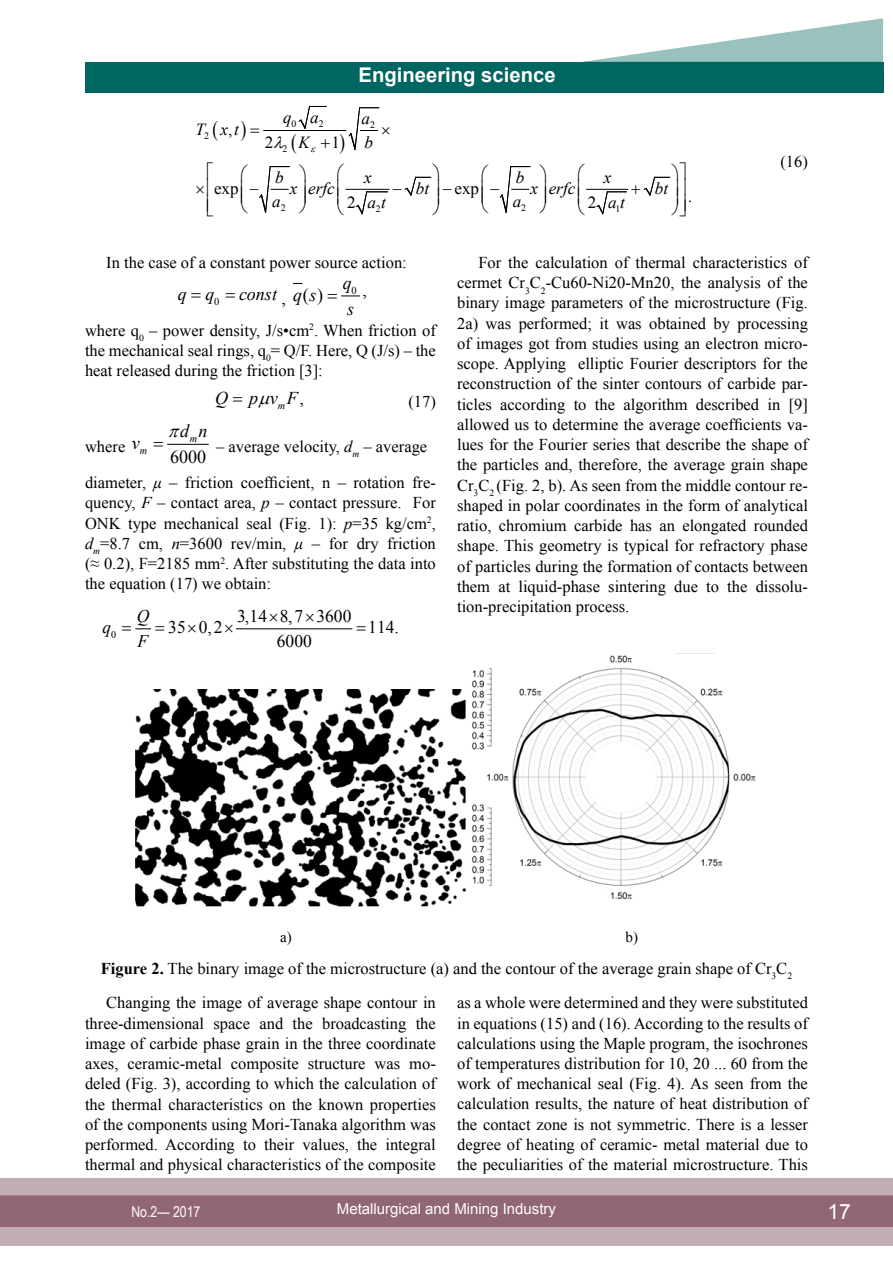
<style>
.page{position:relative;width:893px;height:1263px;background:#fff}
.page>*{position:absolute;margin:0;border:0;box-sizing:border-box;transform-origin:0 0}
.t1{font:21px "Arial";color:#fff}
.t2{font:700 20.25px "Arial";color:#fff}
.t3{font:18.3px "Times New Roman";color:#000}
.t4{font:italic 18.3px/26.1px "Times New Roman";color:#000}
.t5{font:italic 18px "Times New Roman";color:#000}
.t6{font:18px "Times New Roman";color:#000}
.t7{font:17.85px "Times New Roman";color:#000}
.t8{font:italic 17.85px "Times New Roman";color:#000}
.t9{font:italic 16.95px "Times New Roman";color:#000}
.t10{font:16.95px "Times New Roman";letter-spacing:-.005em;color:#000}
.t11{font:16.5px/20.2px "Times New Roman";color:#000;text-align:justify}
.t12{font:15px "Arial";color:#fff}
.t13{font:15px "Arial Narrow";color:#fff}
.t14{font:15px "Times New Roman";color:#000}
.t15{font:15px "Minion Pro";color:#000}
.t16{font:italic 10.65px "Times New Roman";color:#000}
.t17{font:10.65px "Times New Roman";color:#000}
.t18{font:10.35px "Times New Roman";color:#000}
.t19{font:9.75px "Times New Roman";color:#000}
.s1{font-style:normal}
.s2{font-size:18.3px}
.s3{font-style:italic}
.s4{font-weight:700}
</style>
<div class="page">
<div style="left:0;top:1178px;width:893px;height:68px;background:#c3adb4"></div>
<div style="left:0;top:1195px;width:893px;height:32px;background:#916774;border:2px solid #916774"></div>
<div style="left:85px;top:62px;width:798px;height:30px;background:#006661"></div>
<svg style="left:583px;top:18px;width:300px;height:44px"></svg>
<hr style="left:264px;top:130px;width:82px;height:1px;background:#000">
<hr style="left:346px;top:189px;width:43px;height:1px;background:#000">
<hr style="left:587px;top:189px;width:41px;height:1px;background:#000">
<hr style="left:168px;top:444px;width:40px;height:1px;background:#000">
<hr style="left:237px;top:628px;width:115px;height:1px;background:#000">
<img style="left:135px;top:653px;width:621px;height:254px">
<svg style="left:346px;top:107px;width:34px;height:44px"></svg>
<svg style="left:298px;top:106px;width:29px;height:23px"></svg>
<svg style="left:596px;top:176px;width:75px;height:39px"></svg>
<svg style="left:341px;top:295px;width:18px;height:2px"></svg>
<svg style="left:167px;top:443px;width:13px;height:2px"></svg>
<svg style="left:135px;top:628px;width:17px;height:2px"></svg>
<svg style="left:259px;top:166px;width:30px;height:47px"></svg>
<svg style="left:356px;top:176px;width:76px;height:39px"></svg>
<svg style="left:499px;top:166px;width:31px;height:47px"></svg>
<p class="t2" style="left:359px;top:61px;width:198px">Engineering science</p>
<p class="t9" style="left:196px;top:117px;width:45px">T xt</p>
<p class="t19" style="left:204px;top:129px;width:6px">2</p>
<p class="t10" style="left:228px;top:118px;width:6px">,</p>
<p class="t9" style="left:283px;top:105px;width:37px">q a</p>
<p class="t9" style="left:362px;top:107px;width:10px">a</p>
<p class="t19" style="left:292px;top:117px;width:6px">0</p>
<p class="t19" style="left:319px;top:117px;width:6px">2</p>
<p class="t19" style="left:370px;top:119px;width:6px">2</p>
<p class="t9" style="left:299px;top:131px;width:13px">K</p>
<p class="t9" style="left:365px;top:131px;width:10px">b</p>
<p class="t10" style="left:265px;top:131px;width:10px">2</p>
<p class="t10" style="left:331px;top:131px;width:10px">1</p>
<p class="t19" style="left:283px;top:142px;width:6px">2</p>
<p class="t9" style="left:275px;top:166px;width:10px">b</p>
<p class="t9" style="left:364px;top:166px;width:9px">x</p>
<p class="t9" style="left:516px;top:166px;width:10px">b</p>
<p class="t9" style="left:604px;top:166px;width:9px">x</p>
<p class="t9" style="left:290px;top:176px;width:46px">x erfc</p>
<p class="t9" style="left:416px;top:176px;width:15px">bt</p>
<p class="t9" style="left:531px;top:176px;width:46px">x erfc</p>
<p class="t9" style="left:655px;top:176px;width:15px">bt</p>
<p class="t9" style="left:272px;top:189px;width:10px">a</p>
<p class="t9" style="left:513px;top:189px;width:10px">a</p>
<p class="t10" style="left:214px;top:176px;width:26px">exp</p>
<p class="t10" style="left:443px;top:176px;width:38px">−exp</p>
<p class="t10" style="left:347px;top:191px;width:10px">2</p>
<p class="t10" style="left:588px;top:191px;width:10px">2</p>
<p class="t9" style="left:367px;top:191px;width:20px">a t</p>
<p class="t9" style="left:608px;top:191px;width:18px">at</p>
<p class="t19" style="left:281px;top:201px;width:6px">2</p>
<p class="t19" style="left:521px;top:201px;width:6px">2</p>
<p class="t19" style="left:376px;top:203px;width:6px">2</p>
<p class="t19" style="left:615px;top:203px;width:6px">1</p>
<p class="t15" style="left:688px;top:188px;width:5px">.</p>
<p class="t11" style="left:780px;top:151px;width:29px">(16)</p>
<p class="t11" style="left:106px;top:252px;width:302px">In the case of a constant power source action:</p>
<p class="t18" style="left:214px;top:294px;width:7px">0</p>
<p class="t3" style="left:303px;top:282px;width:22px">( )</p>
<p class="t4" style="left:343px;top:269px;width:13px">q s</p>
<p class="t5" style="left:178px;top:282px;width:38px">q q</p>
<p class="t5" style="left:239px;top:282px;width:79px">const <span class="s1">,</span> <span class="s2">q s</span></p>
<p class="t17" style="left:352px;top:283px;width:7px">0</p>
<p class="t6" style="left:363px;top:278px;width:6px">,</p>
<p class="t11" style="left:85px;top:320px;width:354px">where q<sub>0</sub> – power density, J/s•cm<sup>2</sup>. When friction of the mechanical seal rings, q<sub>0</sub>= Q/F. Here, Q (J/s) – the heat released during the friction [3]:</p>
<p class="t5" style="left:215px;top:386px;width:90px">Q pvF<sub>m</sub> <span class="s1">,</span></p>
<p class="t11" style="left:408px;top:391px;width:29px">(17)</p>
<p class="t11" style="left:85px;top:436px;width:42px">where</p>
<p class="t3" style="left:170px;top:445px;width:37px">6000</p>
<p class="t4" style="left:180px;top:417px;width:29px">d n</p>
<p class="t16" style="left:190px;top:431px;width:9px">m</p>
<p class="t4" style="left:132px;top:429px;width:9px">v</p>
<p class="t11" style="left:216px;top:436px;width:213px">– average velocity, <span class="s3">d</span><sub>m</sub> – average</p>
<p class="t11" style="left:85px;top:472px;width:352px">diameter, <span class="s3">μ</span> – friction coefficient, n – rotation fre&shy;quency, <span class="s3">F</span> – contact area, <span class="s3">p</span> – contact pressure. For ONK</p>
<p class="t16" style="left:140px;top:443px;width:9px">m</p>
<p class="t11" style="left:85px;top:513px;width:352px;text-indent:43px">type mechanical seal (Fig. 1): <span class="s3">p</span>=35 kg/cm<sup>2</sup>, <span class="s3">d</span><sub>m</sub>=8.7 cm, <span class="s3">n</span>=3600 rev/min, <span class="s3">μ</span> – for dry friction (≈ 0.2), F=2185 mm<sup>2</sup>. After substituting the data into the equation (17) we obtain:</p>
<p class="t18" style="left:111px;top:627px;width:7px">0</p>
<p class="t7" style="left:237px;top:604px;width:116px">3,14 8,7 3600</p>
<p class="t8" style="left:137px;top:604px;width:14px">Q</p>
<p class="t7" style="left:168px;top:615px;width:56px">35 0,2</p>
<p class="t7" style="left:368px;top:615px;width:32px">114.</p>
<p class="t7" style="left:277px;top:629px;width:36px">6000</p>
<p class="t8" style="left:103px;top:615px;width:10px">q</p>
<p class="t8" style="left:137px;top:629px;width:12px">F</p>
<p class="t11" style="left:457px;top:252px;width:352px;text-indent:21px">For the calculation of thermal characteristics of cermet Cr<sub>3</sub>C<sub>2</sub>-Cu60-Ni20-Mn20, the analysis of the binary image parameters of the microstructure (Fig.<br>2a) was performed; it was obtained by processing of images got from studies using an electron micro&shy;scope. Applying elliptic Fourier descriptors for the reconstruction of the sinter contours of carbide par&shy;ticles according to the algorithm described in [9] allowed us to determine the average coefficients va&shy;lues for the Fourier series that describe the shape of the particles and, therefore, the average grain shape Cr<sub>3</sub>C<sub>2</sub> (Fig. 2, b). As seen from the middle contour re&shy;shaped in polar coordinates in the form of analytical ratio, chromium carbide has an elongated rounded shape. This geometry is typical for refractory phase of particles during the formation of contacts between them at liquid-phase sintering due to the dissolu&shy;tion-precipitation process.</p>
<p class="t14" style="left:280px;top:926px;width:13px">a)</p>
<p class="t14" style="left:625px;top:926px;width:14px">b)</p>
<p class="t11" style="left:106px;top:951px;width:687px;line-height:34.5px;text-indent:-5px"><span class="s4">Figure 2.</span> The binary image of the microstructure (a) and the contour of the average grain shape of Cr<sub>3</sub>C<sub>2<br></sub>Changing the image of average shape contour in</p>
<p class="t11" style="left:85px;top:1013px;width:354px">three-dimensional space and the broadcasting the image of carbide phase grain in the three coordinate axes, ceramic-metal composite structure was mo&shy;deled (Fig. 3), according to which the calculation of the thermal characteristics on the known properties of the components using Mori-Tanaka algorithm was performed. According to their values, the integral thermal and physical characteristics of the composite</p>
<p class="t11" style="left:457px;top:992px;width:354px">as a whole were determined and they were substituted in equations (15) and (16). According to the results of calculations using the Maple program, the isochrones of temperatures distribution for 10, 20 ... 60 from the work of mechanical seal (Fig. 4). As seen from the calculation results, the nature of heat distribution of the contact zone is not symmetric. There is a lesser degree of heating of ceramic- metal material due to the peculiarities of the material microstructure. This</p>
<p class="t13" style="left:131px;top:1200px;width:71px">No.2— 2017</p>
<p class="t12" style="left:337px;top:1199px;width:221px">Metallurgical and Mining Industry</p>
<p class="t1" style="left:827px;top:1197px;width:25px">17</p>
</div>
